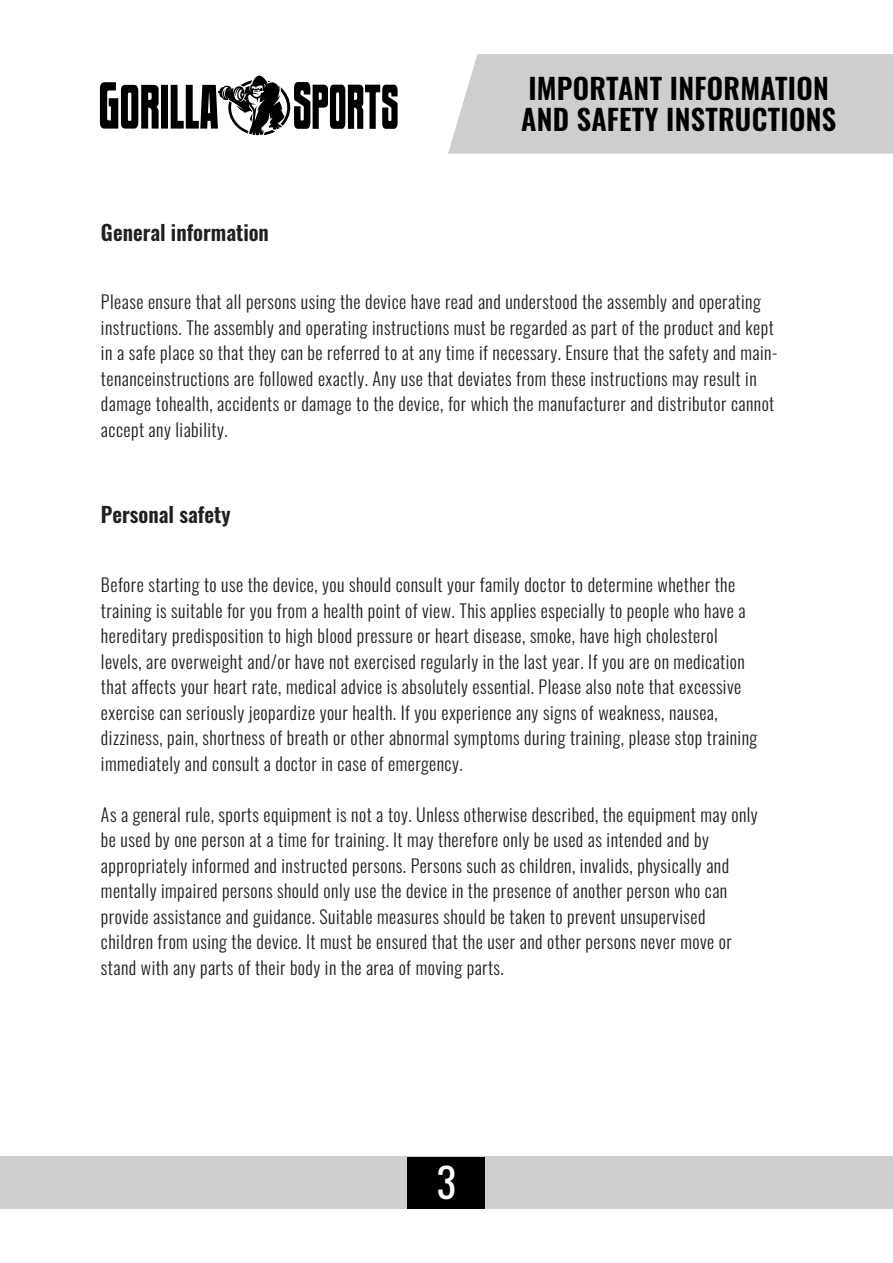
<style>
.page{position:relative;width:893px;height:1263px;background:#fff}
.page>*{position:absolute;margin:0;border:0;box-sizing:border-box;transform-origin:0 0}
.t1{font:40.5px "Oswald";color:#fff}
.t2{font:600 28.5px "Oswald";letter-spacing:.01em;color:#000}
.t3{font:600 21px "Oswald";color:#231f20}
.t4{font:300 18px/25.5px "Oswald";letter-spacing:.025em;color:#231f20}
</style>
<div class="page">
<div style="left:448px;top:54px;width:445px;height:100px;background:#cececd"></div>
<div style="left:0;top:1156px;width:892px;height:53px;background:#cececd"></div>
<div style="left:408px;top:1157px;width:77px;height:51px;background:#000"></div>
<svg style="left:100px;top:76px;width:298px;height:59px"></svg>
<p class="t3" style="left:101px;top:213px;width:169px">General information</p>
<p class="t2" style="left:528px;top:63px;width:302px">IMPORTANT INFORMATION</p>
<p class="t2" style="left:521px;top:94px;width:316px">AND SAFETY INSTRUCTIONS</p>
<p class="t4" style="left:101px;top:287px;width:661px">Please ensure that all persons using the device have read and understood the assembly and operating</p>
<p class="t4" style="left:101px;top:313px;width:678px">instructions. The assembly and operating instructions must be regarded as part of the product and kept in a safe place so that they can be referred to at any time if necessary. Ensure that the safety and main&shy;tenanceinstructions are followed exactly. Any use that deviates from these instructions may result in damage tohealth, accidents or damage to the device, for which the manufacturer and distributor cannot accept any liability.</p>
<p class="t3" style="left:101px;top:496px;width:131px">Personal safety</p>
<p class="t4" style="left:101px;top:570px;width:636px">Before starting to use the device, you should consult your family doctor to determine whether the</p>
<p class="t4" style="left:101px;top:596px;width:646px">training is suitable for you from a health point of view. This applies especially to people who have a</p>
<p class="t4" style="left:101px;top:621px;width:618px">hereditary predisposition to high blood pressure or heart disease, smoke, have high cholesterol</p>
<p class="t4" style="left:101px;top:647px;width:645px">levels, are overweight and/or have not exercised regularly in the last year. If you are on medication</p>
<p class="t4" style="left:101px;top:672px;width:642px">that affects your heart rate, medical advice is absolutely essential. Please also note that excessive</p>
<p class="t4" style="left:101px;top:698px;width:618px">exercise can seriously jeopardize your health. If you experience any signs of weakness, nausea,</p>
<p class="t4" style="left:101px;top:723px;width:658px">dizziness, pain, shortness of breath or other abnormal symptoms during training, please stop training</p>
<p class="t4" style="left:101px;top:749px;width:363px">immediately and consult a doctor in case of emergency.</p>
<p class="t4" style="left:101px;top:800px;width:658px">As a general rule, sports equipment is not a toy. Unless otherwise described, the equipment may only</p>
<p class="t4" style="left:101px;top:825px;width:610px">be used by one person at a time for training. It may therefore only be used as intended and by</p>
<p class="t4" style="left:101px;top:851px;width:630px">appropriately informed and instructed persons. Persons such as children, invalids, physically and</p>
<p class="t4" style="left:101px;top:876px;width:628px">mentally impaired persons should only use the device in the presence of another person who can</p>
<p class="t4" style="left:101px;top:902px;width:606px">provide assistance and guidance. Suitable measures should be taken to prevent unsupervised</p>
<p class="t4" style="left:101px;top:927px;width:632px">children from using the device. It must be ensured that the user and other persons never move or</p>
<p class="t4" style="left:101px;top:953px;width:404px">stand with any parts of their body in the area of moving parts.</p>
<p class="t1" style="left:437px;top:1147px;width:21px">3</p>
</div>
